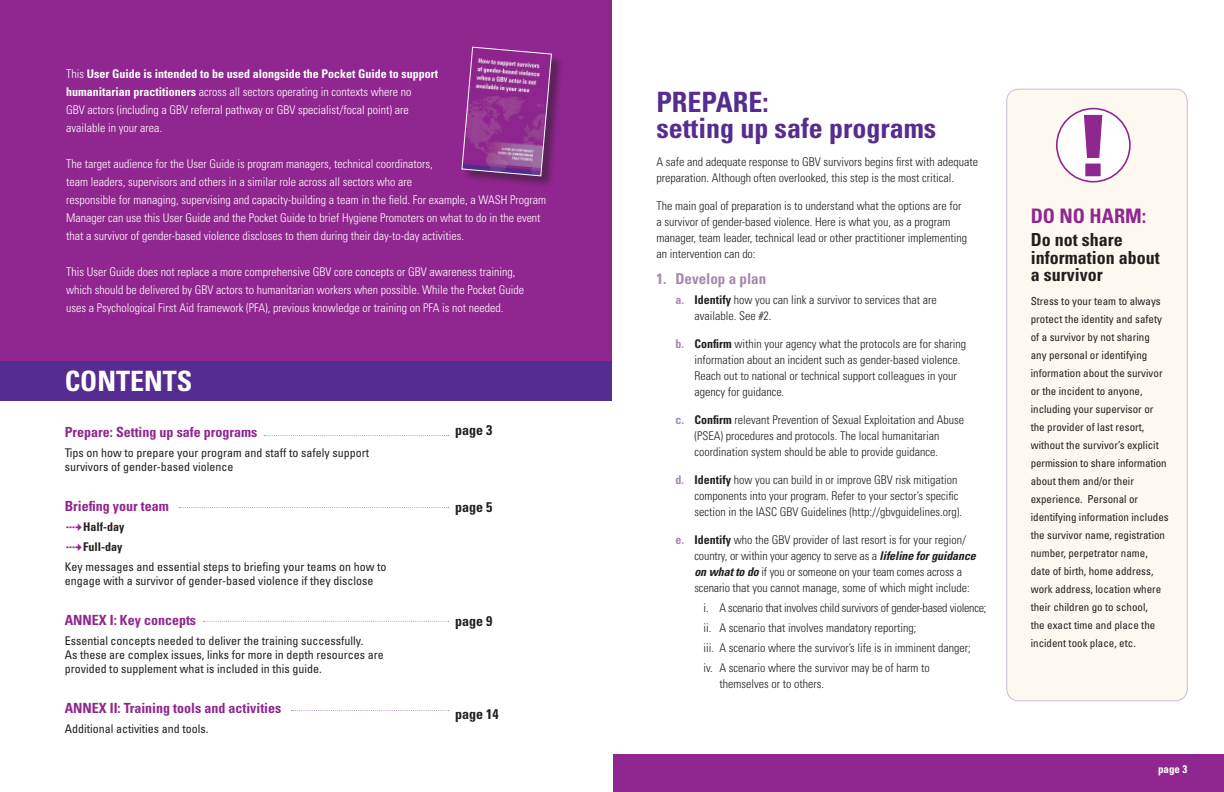
<style>
.page{position:relative;width:1224px;height:792px;background:#fff}
.page>*{position:absolute;margin:0;border:0;box-sizing:border-box;transform-origin:0 0}
.t1{font:900 85px "Univers";color:#90268f}
.t2{font:700 condensed 28px "Univers";color:#552c8f}
.t3{font:700 condensed 28px "Univers";color:#fff}
.t4{font:700 condensed 20px "Univers";color:#90268f}
.t5{font:700 condensed 18px/17.6px "Univers";color:#231f20}
.t6{font:700 condensed 15px "Univers";color:#a588b1}
.t7{font:700 condensed 14px "Univers";color:#90268f}
.t8{font:700 condensed 14px "Univers";color:#231f20}
.t9{font:300 condensed 12px/16px "Univers";color:#231f20}
.t10{font:300 condensed 12px/18px "Univers";color:#fff}
.t11{font:condensed 12px/14px "Univers";color:#231f20}
.t12{font:300 condensed 12px "Univers";letter-spacing:-.02em;color:#231f20}
.t13{font:700 condensed 12px "Univers";color:#231f20}
.t14{font:condensed 11px/18px "Univers";color:#231f20}
.t15{font:700 condensed 11px "Univers";color:#fff}
.s1{font-weight:700}
.s2{color:#90268f}
.s3{font-weight:700;color:#a588b1}
.s4{font-weight:700;font-style:italic}
</style>
<div class="page">
<div style="left:0;top:0;width:612px;height:361px;background:#90268f"></div>
<div style="left:0;top:361px;width:612px;height:39px;background:#552c8f"></div>
<svg style="left:264px;top:435px;width:185px;height:1px"></svg>
<svg style="left:179px;top:507px;width:270px;height:1px"></svg>
<svg style="left:204px;top:621px;width:245px;height:1px"></svg>
<svg style="left:291px;top:710px;width:158px;height:1px"></svg>
<div style="left:1007px;top:89px;width:180px;height:612px;background:#fdf9f0;border-radius:12px"></div>
<div style="left:1007px;top:89px;width:180px;height:612px;border:1px solid #cbbcd3;border-radius:12px"></div>
<div style="left:1057px;top:109px;width:73px;height:73px;background:#fff;border-radius:50%"></div>
<div style="left:1056px;top:108px;width:75px;height:75px;border:2px solid #90268f;border-radius:50%"></div>
<div style="left:464px;top:49px;width:100px;height:139px;background:#231f20;opacity:.48"></div>
<svg style="left:461px;top:47px;width:91px;height:129px"></svg>
<div style="left:613px;top:754px;width:611px;height:38px;background:#90268f"></div>
<p class="t10" style="left:66px;top:65px;width:373px">This <span class="s1">User Guide is intended to be used alongside the Pocket Guide to support humanitarian practitioners</span> across all sectors operating in contexts where no<br>GBV actors (including a GBV referral pathway or GBV specialist/focal point) are available in your area.</p>
<p class="t10" style="left:66px;top:155px;width:481px">The target audience for the User Guide is program managers, technical coordinators,<br>team leaders, supervisors and others in a similar role across all sectors who are<br>responsible for managing, supervising and capacity-building a team in the field. For example, a WASH Program Manager can use this User Guide and the Pocket Guide to brief Hygiene Promoters on what to do in the event that a survivor of gender-based violence discloses to them during their day-to-day activities.</p>
<p class="t10" style="left:66px;top:263px;width:459px">This User Guide does not replace a more comprehensive GBV core concepts or GBV awareness training, which should be delivered by GBV actors to humanitarian workers when possible. While the Pocket Guide uses a Psychological First Aid framework (PFA), previous knowledge or training on PFA is not needed.</p>
<p class="t3" style="left:65px;top:364px;width:129px">CONTENTS</p>
<p class="t7" style="left:65px;top:424px;width:194px">Prepare: Setting up safe programs</p>
<p class="t11" style="left:65px;top:446px;width:306px">Tips on how to prepare your program and staff to safely support survivors of gender-based violence</p>
<p class="t7" style="left:65px;top:498px;width:106px">Briefing your team</p>
<p class="t13" style="left:65px;top:520px;width:61px"><span class="s2">✔</span> Half-day</p>
<p class="t13" style="left:65px;top:540px;width:59px"><span class="s2">✔</span> Full-day</p>
<p class="t11" style="left:65px;top:560px;width:323px">Key messages and essential steps to briefing your teams on how to engage with a survivor of gender-based violence if they disclose</p>
<p class="t7" style="left:65px;top:612px;width:133px">ANNEX I: Key concepts</p>
<p class="t11" style="left:65px;top:634px;width:321px">Essential concepts needed to deliver the training successfully.<br>As these are complex issues, links for more in depth resources are provided to supplement what is included in this guide.</p>
<p class="t7" style="left:65px;top:700px;width:218px">ANNEX II: Training tools and activities</p>
<p class="t11" style="left:65px;top:722px;width:145px">Additional activities and tools.</p>
<p class="t8" style="left:455px;top:421px;width:39px">page 3</p>
<p class="t8" style="left:455px;top:498px;width:39px">page 5</p>
<p class="t8" style="left:455px;top:613px;width:39px">page 9</p>
<p class="t8" style="left:455px;top:705px;width:45px">page 14</p>
<p class="t2" style="left:656px;top:85px;width:114px">PREPARE:</p>
<p class="t2" style="left:656px;top:111px;width:281px">setting up safe programs</p>
<p class="t9" style="left:656px;top:154px;width:323px">A safe and adequate response to GBV survivors begins first with adequate preparation. Although often overlooked, this step is the most critical.</p>
<p class="t9" style="left:656px;top:198px;width:312px">The main goal of preparation is to understand what the options are for a survivor of gender-based violence. Here is what you, as a program manager, team leader, technical lead or other practitioner implementing an intervention can do:</p>
<p class="t6" style="left:656px;top:270px;width:111px">1. Develop a plan</p>
<p class="t9" style="left:694px;top:292px;width:244px;text-indent:-19px"><span class="s3">a.</span> <span class="s1">Identify</span> how you can link a survivor to services that are available. See #2.</p>
<p class="t9" style="left:694px;top:336px;width:273px;text-indent:-19px"><span class="s3">b.</span> <span class="s1">Confirm</span> within your agency what the protocols are for sharing information about an incident such as gender-based violence.<br>Reach out to national or technical support colleagues in your agency for guidance.</p>
<p class="t9" style="left:675px;top:412px;width:290px;text-align:center"><span class="s3">c.</span> <span class="s1">Confirm</span> relevant Prevention of Sexual Exploitation and Abuse (PSEA) procedures and protocols. The local humanitarian coordination system should be able to provide guidance.</p>
<p class="t9" style="left:694px;top:472px;width:269px;text-indent:-19px"><span class="s3">d.</span> <span class="s1">Identify</span> how you can build in or improve GBV risk mitigation components into your program. Refer to your sector’s specific section in the IASC GBV Guidelines (http://gbvguidelines.org).</p>
<p class="t9" style="left:694px;top:532px;width:283px;text-indent:-19px"><span class="s3">e.</span> <span class="s1">Identify</span> who the GBV provider of last resort is for your region/ country, or within your agency to serve as a <span class="s4">lifeline for guidance on what to do</span> if you or someone on your team comes across a scenario that you cannot manage, some of which might include:</p>
<p class="t12" style="left:703px;top:601px;width:285px">i. A scenario that involves child survivors of gender-based violence;</p>
<p class="t9" style="left:703px;top:620px;width:215px">ii. A scenario that involves mandatory reporting;</p>
<p class="t9" style="left:703px;top:640px;width:269px">iii. A scenario where the survivor’s life is in imminent danger;</p>
<p class="t9" style="left:719px;top:660px;width:212px;text-indent:-16px">iv. A scenario where the survivor may be of harm to themselves or to others.</p>
<p class="t1" style="left:1074px;top:93px;width:39px">!</p>
<p class="t4" style="left:1031px;top:203px;width:117px">DO NO HARM:</p>
<p class="t5" style="left:1031px;top:231px;width:131px">Do not share information about a survivor</p>
<p class="t14" style="left:1031px;top:292px;width:140px">Stress to your team to always protect the identity and safety of a survivor by not sharing<br>any personal or identifying information about the survivor or the incident to anyone, including your supervisor or the provider of last resort, without the survivor’s explicit permission to share information about them and/or their experience. Personal or identifying information includes the survivor name, registration number, perpetrator name, date of birth, home address, work address, location where their children go to school,<br>the exact time and place the incident took place, etc.</p>
<p class="t15" style="left:1158px;top:762px;width:31px">page 3</p>
</div>
